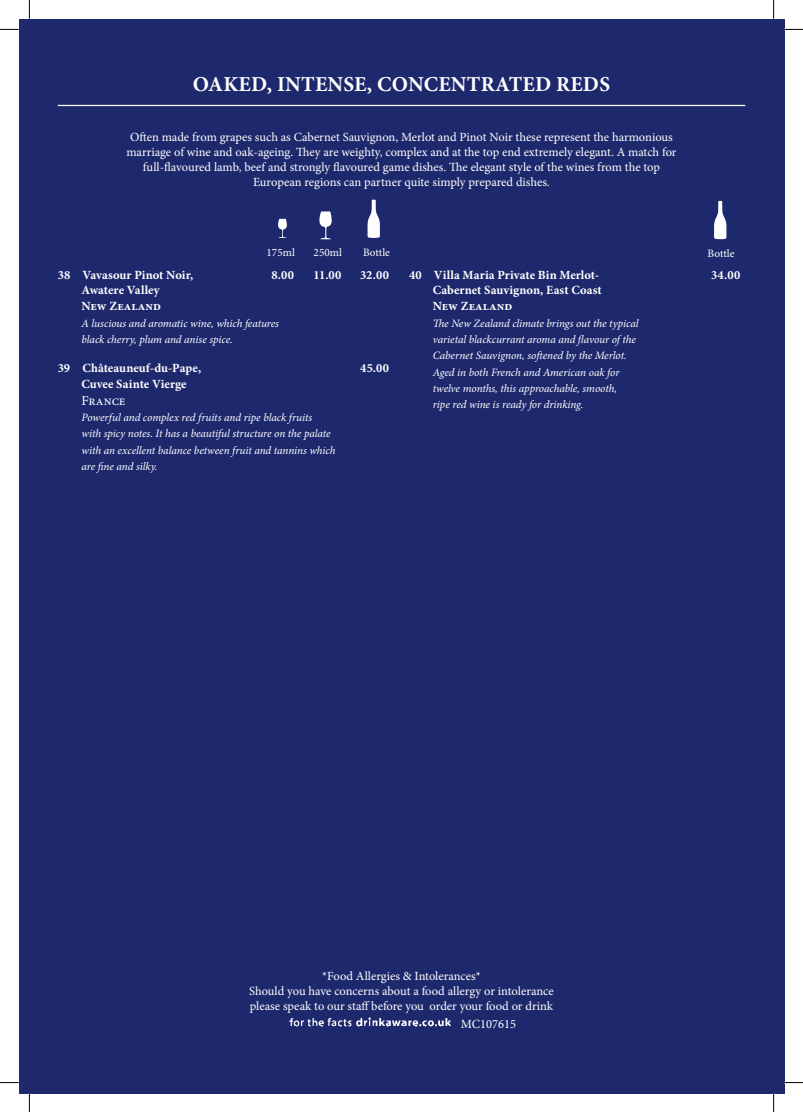
<style>
.page{position:relative;width:803px;height:1112px;background:#fff}
.page>*{position:absolute;margin:0;border:0;box-sizing:border-box;transform-origin:0 0}
.t1{font:700 21.25px "Minion Pro";letter-spacing:.01em;color:#fff}
.t2{font:13.75px "Minion Pro";color:#fff}
.t3{font:12.5px/15px "Minion Pro";color:#fff;text-align:center}
.t4{font:700 12.5px/16.2px "Minion Pro";color:#fff}
.t5{font:italic 11.25px/16.2px "Minion Pro";letter-spacing:-.01em;color:#fff}
.t6{font:11.25px "Minion Pro";color:#fff}
</style>
<div class="page">
<div style="left:19px;top:19px;width:765px;height:1073px;background:#1e296d"></div>
<hr style="left:58px;top:105px;width:687px;height:1px;background:#fff">
<svg style="left:714px;top:201px;width:12px;height:38px"></svg>
<img style="left:289px;top:1017px;width:162px;height:10px">
<svg style="left:367px;top:199px;width:13px;height:39px"></svg>
<svg style="left:278px;top:219px;width:9px;height:19px"></svg>
<svg style="left:319px;top:211px;width:13px;height:28px"></svg>
<svg style="left:0;top:29px;width:19px;height:1px"></svg>
<svg style="left:784px;top:29px;width:19px;height:1px"></svg>
<svg style="left:0;top:1082px;width:19px;height:1px"></svg>
<svg style="left:784px;top:1081px;width:19px;height:2px"></svg>
<svg style="left:29px;top:0;width:1px;height:19px"></svg>
<svg style="left:29px;top:1092px;width:1px;height:19px"></svg>
<svg style="left:773px;top:0;width:1px;height:19px"></svg>
<svg style="left:773px;top:1092px;width:1px;height:19px"></svg>
<h1 class="t1" style="left:193px;top:69px;width:419px">OAKED, INTENSE, CONCENTRATED REDS</h1>
<p class="t3" style="left:126px;top:130px;width:552px">Often made from grapes such as Cabernet Sauvignon, Merlot and Pinot Noir these represent the harmonious marriage of wine and oak-ageing. They are weighty, complex and at the top end extremely elegant. A match for full-flavoured lamb, beef and strongly flavoured game dishes. The elegant style of the wines from the top European regions can partner quite simply prepared dishes.</p>
<p class="t6" style="left:266px;top:245px;width:30px">175ml</p>
<p class="t6" style="left:314px;top:245px;width:30px">250ml</p>
<p class="t6" style="left:363px;top:245px;width:28px">Bottle</p>
<p class="t6" style="left:708px;top:246px;width:28px">Bottle</p>
<p class="t4" style="left:58px;top:267px;width:137px">38 Vavasour Pinot Noir,</p>
<p class="t4" style="left:271px;top:267px;width:24px">8.00</p>
<p class="t4" style="left:314px;top:267px;width:29px">11.00</p>
<p class="t4" style="left:360px;top:267px;width:30px">32.00</p>
<p class="t4" style="left:81px;top:282px;width:81px">Awatere Valley<br>New Zealand</p>
<p class="t5" style="left:81px;top:315px;width:199px">A luscious and aromatic wine, which features black cherry, plum and anise spice.</p>
<p class="t4" style="left:58px;top:360px;width:145px">39 Châteauneuf-du-Pape,</p>
<p class="t4" style="left:360px;top:360px;width:30px">45.00</p>
<p class="t4" style="left:81px;top:376px;width:107px">Cuvee Sainte Vierge</p>
<p class="t2" style="left:81px;top:391px;width:46px">France</p>
<p class="t5" style="left:81px;top:409px;width:255px">Powerful and complex red fruits and ripe black fruits<br>with spicy notes. It has a beautiful structure on the palate with an excellent balance between fruit and tannins which are fine and silky.</p>
<p class="t4" style="left:409px;top:267px;width:191px">40 Villa Maria Private Bin Merlot-</p>
<p class="t4" style="left:711px;top:267px;width:31px">34.00</p>
<p class="t4" style="left:433px;top:282px;width:170px">Cabernet Sauvignon, East Coast<br>New Zealand</p>
<p class="t5" style="left:433px;top:315px;width:207px">The New Zealand climate brings out the typical varietal blackcurrant aroma and flavour of the Cabernet Sauvignon, softened by the Merlot.<br>Aged in both French and American oak for twelve months, this approachable, smooth,<br>ripe red wine is ready for drinking.</p>
<p class="t3" style="left:249px;top:968px;width:306px">*Food Allergies &amp; Intolerances*<br>Should you have concerns about a food allergy or intolerance please speak to our staff before you order your food or drink</p>
<p class="t3" style="left:461px;top:1015px;width:57px">MC107615</p>
</div>
